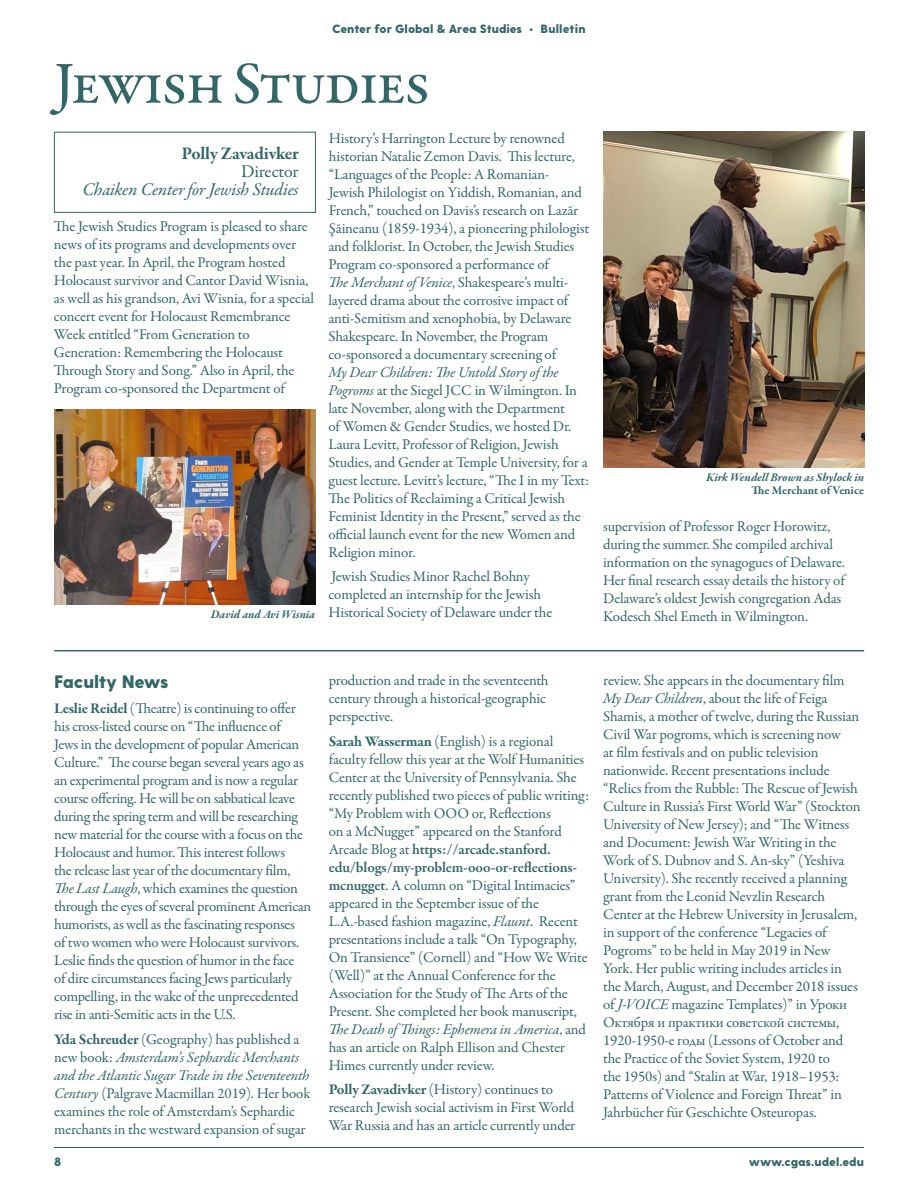
<style>
.page{position:relative;width:918px;height:1188px;background:#fff}
.page>*{position:absolute;margin:0;border:0;box-sizing:border-box;transform-origin:0 0}
.t1{font:500 60px "Garamond Premr Pro";letter-spacing:-.035em;color:#336667}
.t2{font:italic 18px "Garamond Premr Pro";letter-spacing:-.015em;color:#336667}
.t3{font:700 18px "Garamond Premr Pro";letter-spacing:-.015em;color:#336667}
.t4{font:800 18px "Greycliff CF";letter-spacing:-.01em;color:#336667}
.t5{font:18px "Garamond Premr Pro";letter-spacing:-.015em;color:#336667}
.t6{font:15px/18px "Garamond Premr Pro";letter-spacing:-.015em;color:#336667}
.t7{font:800 12px "Greycliff CF";color:#336667}
.t8{font:italic 700 12px "Garamond Premr Pro";color:#336667}
.t9{font:700 12px "Garamond Premr Pro";letter-spacing:-.01em;color:#336667}
.s1{font-style:italic}
.s2{font-weight:700}
.s3{font-weight:600}
</style>
<div class="page">
<hr style="left:54px;top:1147px;width:810px;height:1px;background:#336667">
<div style="left:54px;top:132px;width:262px;height:81px;border:1px solid #336667"></div>
<hr style="left:54px;top:650px;width:810px;height:1px;background:#336667">
<img style="left:54px;top:409px;width:261px;height:195px">
<img style="left:603px;top:132px;width:261px;height:335px">
<p class="t7" style="left:332px;top:21px;width:255px">Center for Global &amp; Area Studies • Bulletin</p>
<h1 class="t1" style="left:54px;top:48px;width:378px">Jewish Studies</h1>
<p class="t3" style="left:182px;top:142px;width:119px">Polly Zavadivker</p>
<p class="t5" style="left:241px;top:160px;width:59px">Director</p>
<p class="t2" style="left:83px;top:178px;width:218px">Chaiken Center for Jewish Studies</p>
<p class="t6" style="left:329px;top:129px;width:262px">History’s Harrington Lecture by renowned historian Natalie Zemon Davis. This lecture, “Languages of the People: A Romanian-<br>Jewish Philologist on Yiddish, Romanian, and French,” touched on Davis’s research on Lazăr Şăineanu (1859-1934), a pioneering philologist and folklorist. In October, the Jewish Studies Program co-sponsored a performance of<br><span class="s1">The Merchant of Venice</span>, Shakespeare’s multi&shy;layered drama about the corrosive impact of anti-Semitism and xenophobia, by Delaware Shakespeare. In November, the Program co-sponsored a documentary screening of</p>
<p class="t6" style="left:329px;top:363px;width:262px"><span class="s1">My Dear Children: The Untold Story of the Pogroms</span> at the Siegel JCC in Wilmington. In late November, along with the Department<br>of Women &amp; Gender Studies, we hosted Dr.<br>Laura Levitt, Professor of Religion, Jewish Studies, and Gender at Temple University, for a guest lecture. Levitt’s lecture, “The I in my Text:<br>The Politics of Reclaiming a Critical Jewish Feminist Identity in the Present,” served as the official launch event for the new Women and Religion minor.</p>
<p class="t6" style="left:329px;top:568px;width:225px">Jewish Studies Minor Rachel Bohny completed an internship for the Jewish<br>Historical Society of Delaware under the</p>
<p class="t6" style="left:54px;top:218px;width:262px">The Jewish Studies Program is pleased to share news of its programs and developments over the past year. In April, the Program hosted Holocaust survivor and Cantor David Wisnia, as well as his grandson, Avi Wisnia, for a special concert event for Holocaust Remembrance Week entitled “From Generation to Generation: Remembering the Holocaust Through Story and Song.” Also in April, the Program co-sponsored the Department of</p>
<p class="t8" style="left:211px;top:607px;width:106px">David and Avi Wisnia</p>
<p class="t8" style="left:706px;top:470px;width:159px">Kirk Wendell Brown as Shylock in</p>
<p class="t9" style="left:752px;top:483px;width:114px">The Merchant of Venice</p>
<p class="t6" style="left:603px;top:518px;width:243px">supervision of Professor Roger Horowitz, during the summer. She compiled archival information on the synagogues of Delaware.<br>Her final research essay details the history of Delaware’s oldest Jewish congregation Adas Kodesch Shel Emeth in Wilmington.</p>
<p class="t4" style="left:54px;top:671px;width:116px">Faculty News</p>
<p class="t6" style="left:54px;top:700px;width:259px"><span class="s2">Leslie Reidel</span> (Theatre) is continuing to offer his cross-listed course on “The influence of<br>Jews in the development of popular American Culture.” The course began several years ago as an experimental program and is now a regular course offering. He will be on sabbatical leave during the spring term and will be researching new material for the course with a focus on the Holocaust and humor. This interest follows<br>the release last year of the documentary film, <span class="s1">The Last Laugh</span>, which examines the question through the eyes of several prominent American humorists, as well as the fascinating responses<br>of two women who were Holocaust survivors.<br>Leslie finds the question of humor in the face<br>of dire circumstances facing Jews particularly compelling, in the wake of the unprecedented rise in anti-Semitic acts in the U.S.</p>
<p class="t6" style="left:54px;top:1031px;width:258px"><span class="s2">Yda Schreuder</span> (Geography) has published a new book: <span class="s1">Amsterdam’s Sephardic Merchants and the Atlantic Sugar Trade in the Seventeenth Century</span> (Palgrave Macmillan 2019). Her book examines the role of Amsterdam’s Sephardic merchants in the westward expansion of sugar</p>
<p class="t6" style="left:329px;top:672px;width:222px">production and trade in the seventeenth century through a historical-geographic perspective.</p>
<p class="t6" style="left:329px;top:732px;width:262px"><span class="s2">Sarah Wasserman</span> (English) is a regional faculty fellow this year at the Wolf Humanities Center at the University of Pennsylvania. She recently published two pieces of public writing: “My Problem with OOO or, Reflections<br>on a McNugget” appeared on the Stanford Arcade Blog at <span class="s3">https://arcade.stanford. edu/blogs/my-problem-ooo-or-reflections&shy;mcnugget</span>. A column on “Digital Intimacies” appeared in the September issue of the L.A.-based fashion magazine, <span class="s1">Flaunt</span>. Recent presentations include a talk “On Typography, On Transience” (Cornell) and “How We Write (Well)” at the Annual Conference for the Association for the Study of The Arts of the Present. She completed her book manuscript, <span class="s1">The Death of Things: Ephemera in America</span>, and has an article on Ralph Ellison and Chester Himes currently under review.</p>
<p class="t6" style="left:329px;top:1081px;width:248px"><span class="s2">Polly Zavadivker</span> (History) continues to research Jewish social activism in First World<br>War Russia and has an article currently under</p>
<p class="t6" style="left:603px;top:672px;width:259px">review. She appears in the documentary film <span class="s1">My Dear Children</span>, about the life of Feiga Shamis, a mother of twelve, during the Russian Civil War pogroms, which is screening now<br>at film festivals and on public television nationwide. Recent presentations include “Relics from the Rubble: The Rescue of Jewish Culture in Russia’s First World War” (Stockton University of New Jersey); and “The Witness and Document: Jewish War Writing in the Work of S. Dubnov and S. An-sky” (Yeshiva University). She recently received a planning grant from the Leonid Nevzlin Research Center at the Hebrew University in Jerusalem, in support of the conference “Legacies of Pogroms” to be held in May 2019 in New York. Her public writing includes articles in the March, August, and December 2018 issues of <span class="s1">J-VOICE</span> magazine Templates)” in Уроки Октября и практики советской системы, 1920-1950-е годы (Lessons of October and the Practice of the Soviet System, 1920 to<br>the 1950s) and “Stalin at War, 1918–1953:<br>Patterns of Violence and Foreign Threat” in Jahrbücher für Geschichte Osteuropas.</p>
<p class="t7" style="left:54px;top:1155px;width:9px">8</p>
<p class="t7" style="left:749px;top:1155px;width:117px">www.cgas.udel.edu</p>
</div>
